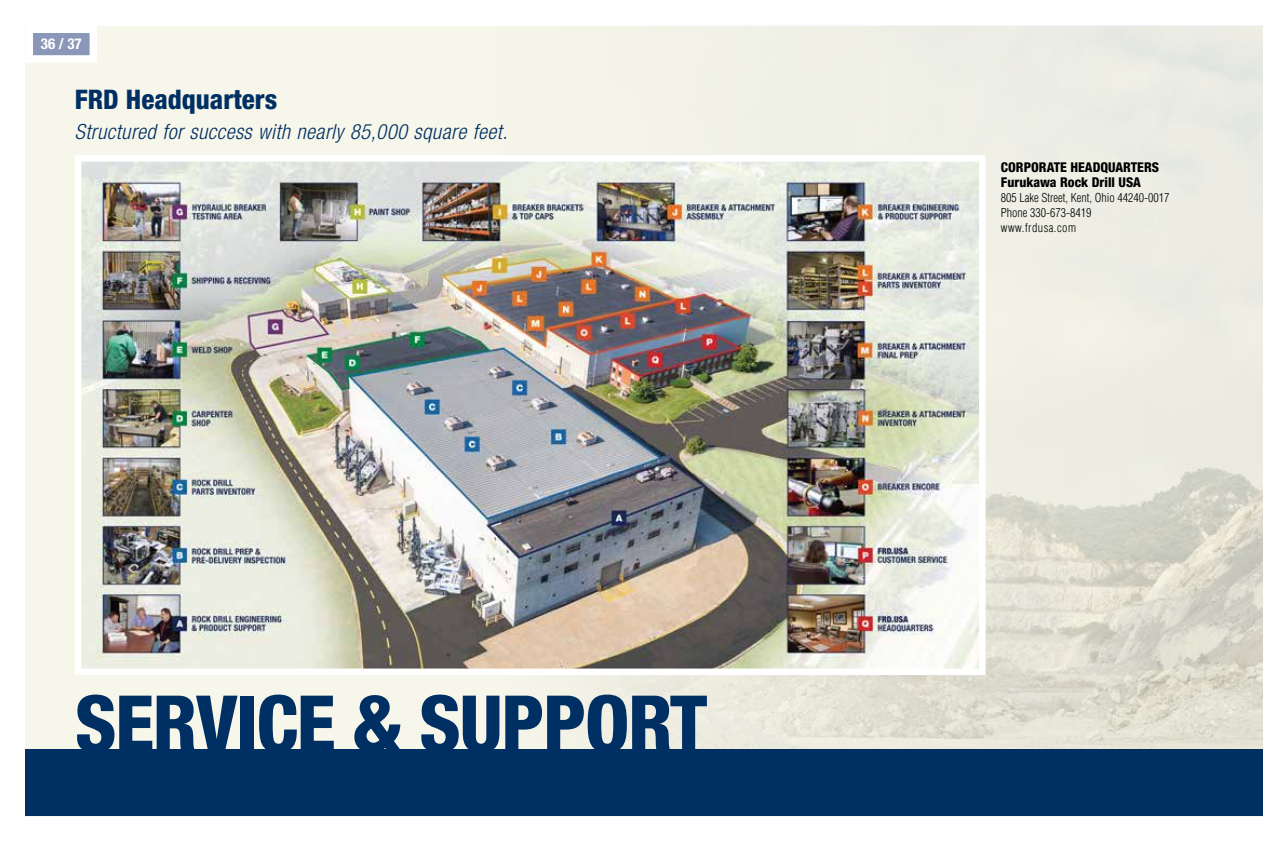
<style>
.page{position:relative;width:1263px;height:842px;background:#fff}
.page>*{position:absolute;margin:0;border:0;box-sizing:border-box;transform-origin:0 0}
.t1{font:800 condensed 78px "Helvetica Neue LT Std";letter-spacing:-.02em;color:#003063}
.t2{font:800 condensed 27px "Helvetica Neue LT Std";color:#003063}
.t3{font:italic 300 condensed 21px "Helvetica Neue LT Std";letter-spacing:.02em;color:#003063}
.t4{font:700 condensed 15px "Helvetica Neue LT Std";color:#fff}
.t5{font:800 condensed 13.5px/15px "Helvetica Neue LT Std";color:#000}
.t6{font:300 condensed 12px/15px "Helvetica LT Std";color:#000}
</style>
<div class="page">
<div style="left:26px;top:26px;width:1237px;height:790px;background:#f7f6ea"></div>
<div style="left:29px;top:29px;width:64px;height:30px;background:#8b97b8"></div>
<div style="left:26px;top:26px;width:71px;height:37px;border:8px solid #fff"></div>
<div style="left:26px;top:749px;width:1237px;height:67px;background:#003063"></div>
<img style="left:94px;top:26px;width:1169px;height:723px">
<img style="left:75px;top:152px;width:914px;height:526px">
<p class="t4" style="left:41px;top:35px;width:42px">36 / 37</p>
<h2 class="t2" style="left:75px;top:83px;width:204px">FRD Headquarters</h2>
<h3 class="t3" style="left:75px;top:120px;width:434px">Structured for success with nearly 85,000 square feet.</h3>
<h1 class="t1" style="left:75px;top:675px;width:634px">SERVICE &amp; SUPPORT</h1>
<p class="t5" style="left:1001px;top:159px;width:160px">CORPORATE HEADQUARTERS<br>Furukawa Rock Drill USA</p>
<p class="t6" style="left:1001px;top:190px;width:170px">805 Lake Street, Kent, Ohio 44240-0017<br>Phone 330-673-8419 www.frdusa.com</p>
</div>
